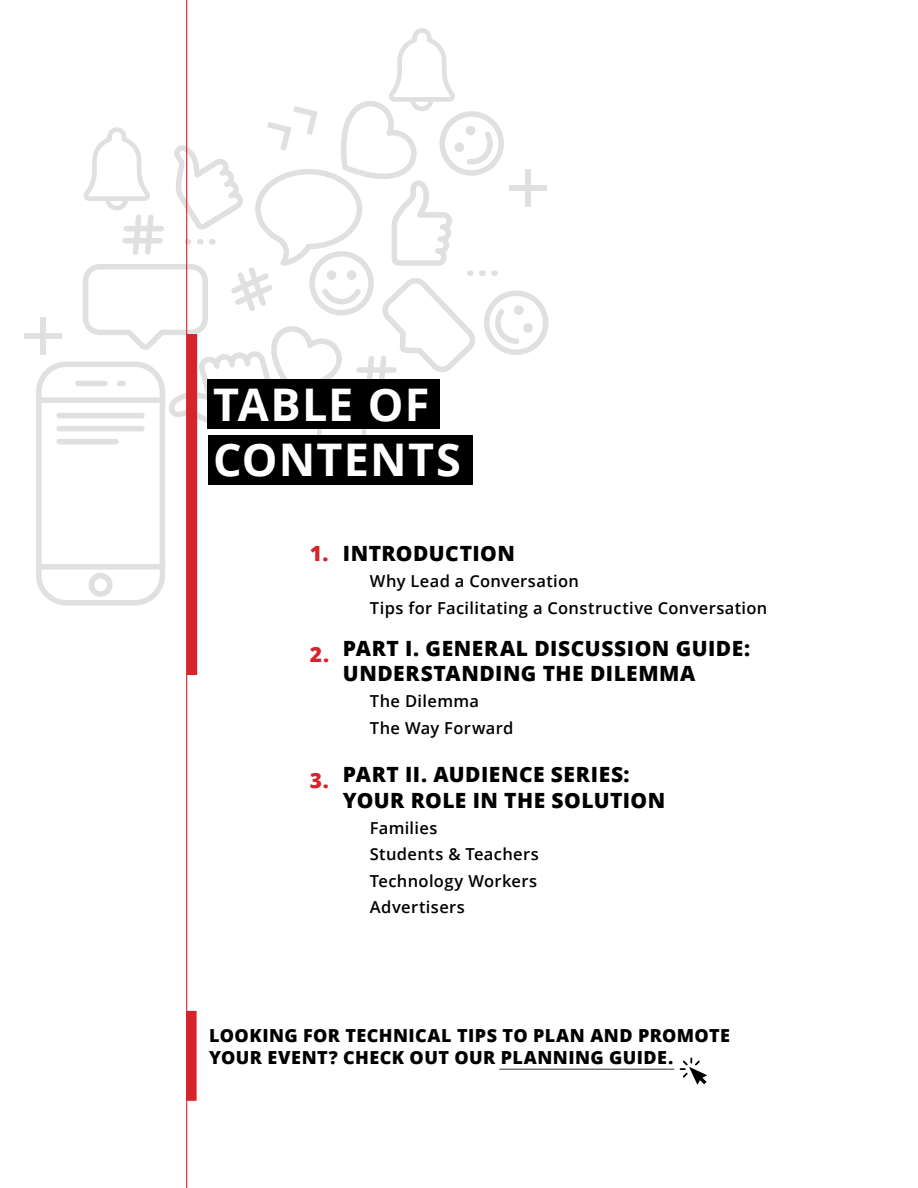
<style>
.page{position:relative;width:918px;height:1188px;background:#fff}
.page>*{position:absolute;margin:0;border:0;box-sizing:border-box;transform-origin:0 0}
.t1{font:700 45px/55.5px "Open Sans";letter-spacing:.025em;color:#fff}
.t2{font:800 21px/25.5px "Open Sans";letter-spacing:.025em;color:#000}
.t3{font:800 21px "Open Sans";color:#d5242b}
.t4{font:800 18px/22.5px "Open Sans";letter-spacing:.025em;color:#000}
.t5{font:600 16.5px/26.2px "Open Sans";letter-spacing:.02em;color:#000}
</style>
<div class="page">
<div style="left:25px;top:333px;width:37px;height:5px;background:#e0e0e0"></div>
<svg style="left:36px;top:28px;width:512px;height:578px"></svg>
<hr style="left:186px;top:0;width:1px;height:1188px;background:#d5242b">
<div style="left:187px;top:334px;width:10px;height:341px;background:#d5242b"></div>
<div style="left:186px;top:1011px;width:11px;height:90px;background:#d5242b"></div>
<div style="left:208px;top:379px;width:232px;height:49px;background:#000"></div>
<div style="left:208px;top:436px;width:264px;height:49px;background:#000"></div>
<svg style="left:680px;top:1057px;width:27px;height:28px"></svg>
<hr style="left:500px;top:1069px;width:174px;height:1px;background:#48484a">
<h1 class="t1" style="left:213px;top:376px;width:249px">TABLE OF<br>CONTENTS</h1>
<p class="t3" style="left:310px;top:537px;width:20px">1.</p>
<p class="t3" style="left:310px;top:638px;width:21px">2.</p>
<p class="t3" style="left:310px;top:765px;width:21px">3.</p>
<p class="t2" style="left:343px;top:540px;width:174px">INTRODUCTION</p>
<p class="t5" style="left:370px;top:568px;width:399px">Why Lead a Conversation<br>Tips for Facilitating a Constructive Conversation</p>
<p class="t2" style="left:343px;top:634px;width:409px">PART I. GENERAL DISCUSSION GUIDE:<br>UNDERSTANDING THE DILEMMA</p>
<p class="t5" style="left:370px;top:688px;width:145px">The Dilemma<br>The Way Forward</p>
<p class="t2" style="left:343px;top:761px;width:324px">PART II. AUDIENCE SERIES:<br>YOUR ROLE I N THE SOLUTION</p>
<p class="t5" style="left:370px;top:815px;width:170px">Families<br>Students &amp; Teachers<br>Technology Workers<br>Advertisers</p>
<p class="t4" style="left:209px;top:1023px;width:522px">LOOKING FOR TECHNICAL TIPS TO PLAN AND PROMOTE<br>YOUR EVENT? CHECK OUT OUR PLANNING GUIDE.</p>
</div>
